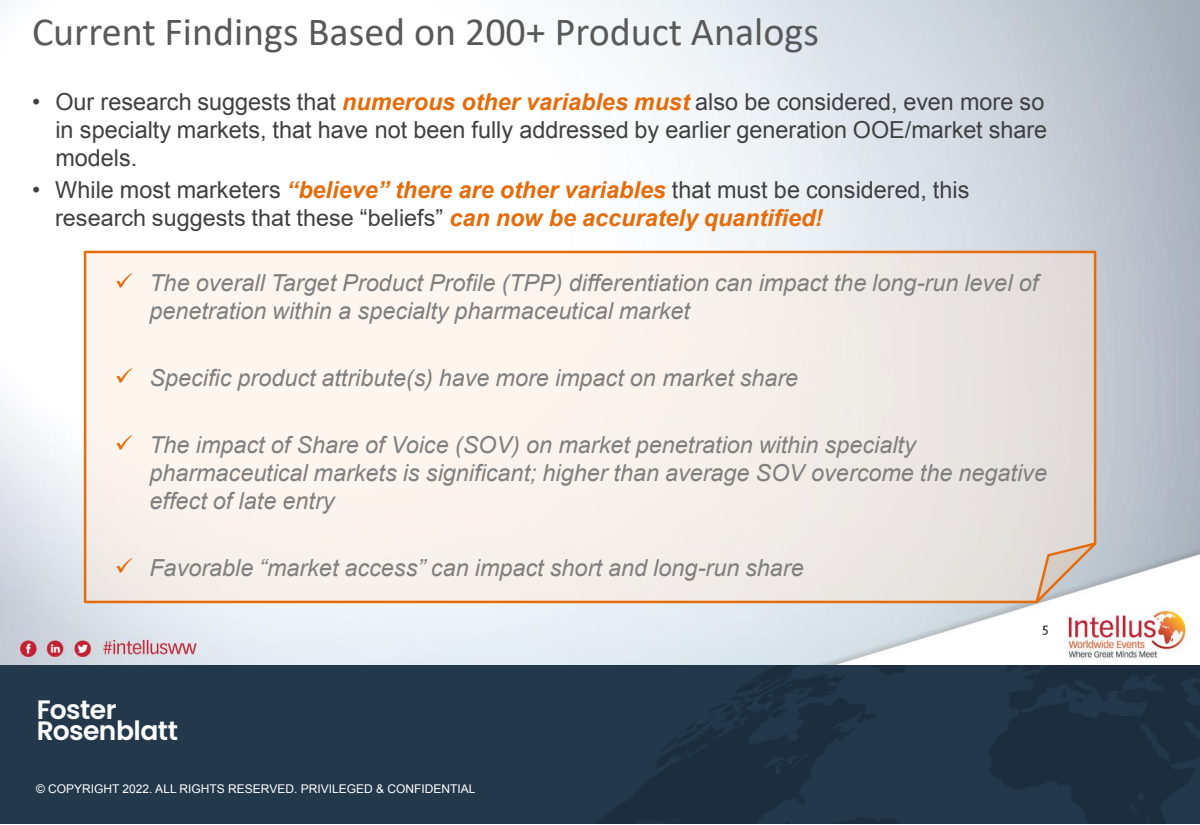
<style>
.page{position:relative;width:1200px;height:825px;background:#fff}
.page>*{position:absolute;margin:0;border:0;box-sizing:border-box;transform-origin:0 0}
.t1{font:40px "Calibri";color:#595959}
.t2{font:600 26.6px/21.1px "Poppins";letter-spacing:-.02em;color:#fff}
.t3{font:italic 23.4px/28px "Arial";color:#7f7f7f}
.t4{font:23.4px/28px "Arial";color:#404040}
.t5{font:13.4px "Corbel";color:#000}
.t6{font:12px "Arial";color:#fff}
.s1{font-weight:700;font-style:italic;color:#e46c0a}
.s2{color:#e46c0a}
</style>
<div class="page">
<img style="left:0;top:0;width:1200px;height:665px">
<svg style="left:83px;top:249px;width:1020px;height:356px;background:#f4ebe4"></svg>
<img style="left:0;top:665px;width:1200px;height:159px">
<h1 class="t1" style="left:32px;top:4px;width:789px">Current Findings Based on 200+ Product Analogs</h1>
<p class="t4" style="left:55px;top:88px;width:993px;text-indent:-23px">• Our research suggests that <span class="s1">numerous other variables must</span> also be considered, even more so in specialty markets, that have not been fully addressed by earlier generation OOE/market share models.</p>
<p class="t4" style="left:55px;top:175px;width:916px;text-indent:-23px">• While most marketers <span class="s1">“believe” there are other variables</span> that must be considered, this research suggests that these “beliefs” <span class="s1">can now be accurately quantified!</span></p>
<p class="t3" style="left:149px;top:269px;width:890px;text-indent:-35px"><span class="s2">✓</span> The overall Target Product Profile (TPP) differentiation can impact the long-run level of penetration within a specialty pharmaceutical market</p>
<p class="t3" style="left:115px;top:364px;width:685px"><span class="s2">✓</span> Specific product attribute(s) have more impact on market share</p>
<p class="t3" style="left:149px;top:431px;width:899px;text-indent:-35px"><span class="s2">✓</span> The impact of Share of Voice (SOV) on market penetration within specialty pharmaceutical markets is significant; higher than average SOV overcome the negative effect of late entry</p>
<p class="t3" style="left:115px;top:555px;width:690px"><span class="s2">✓</span> Favorable “market access” can impact short and long-run share</p>
<p class="t2" style="left:37px;top:701px;width:143px">Foster<br>Rosenblatt</p>
<p class="t6" style="left:36px;top:781px;width:441px">© COPYRIGHT 2022. ALL RIGHTS RESERVED. PRIVILEGED &amp; CONFIDENTIAL</p>
<p class="t5" style="left:1042px;top:619px;width:8px">5</p>
</div>
